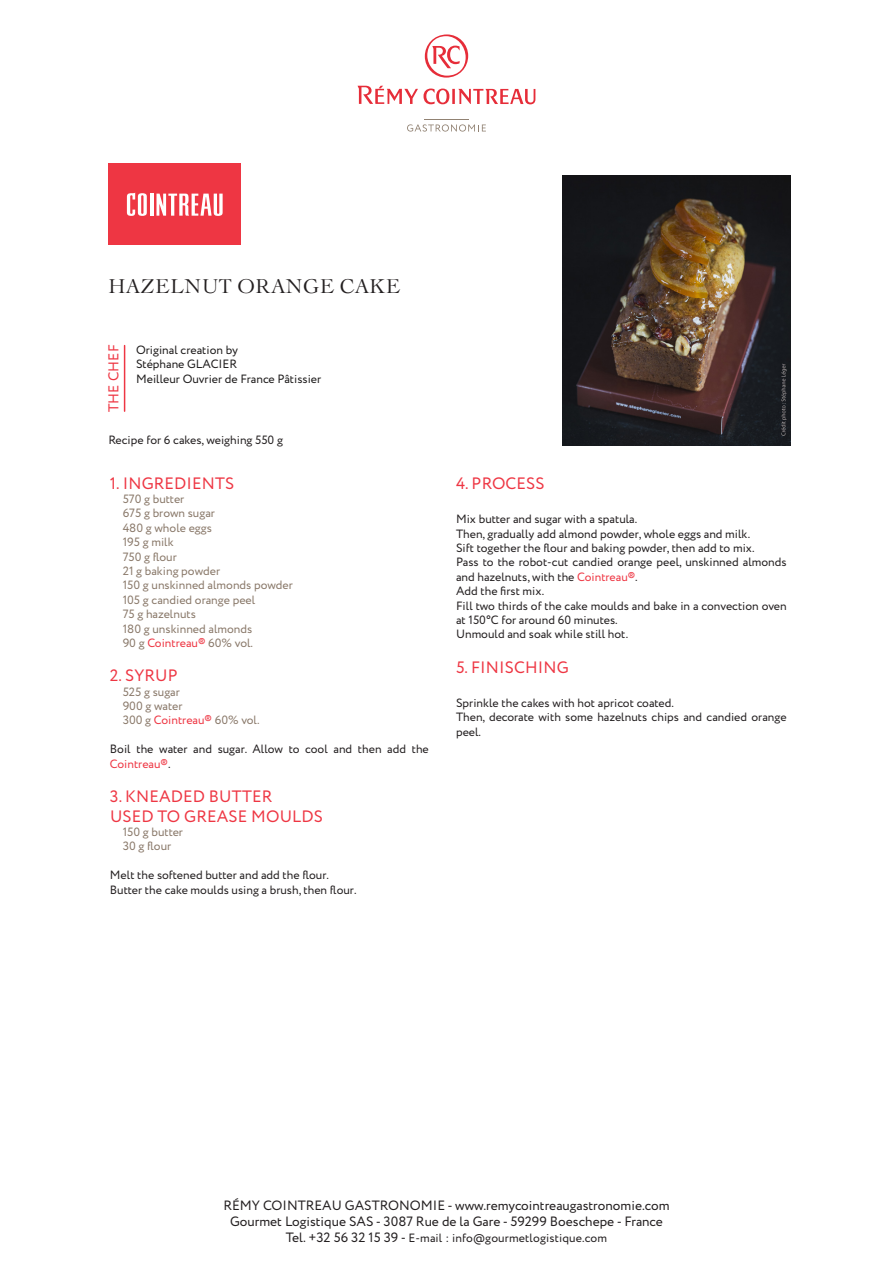
<style>
.page{position:relative;width:893px;height:1263px;background:#fff}
.page>*{position:absolute;margin:0;border:0;box-sizing:border-box;transform-origin:0 0}
.TITRE_RECETTE{font:19.5px "Le Cochin BQ";letter-spacing:.03em;color:#231f20}
.TITRE_PARAGRAPHE{font:16.5px "Circe";letter-spacing:.01em;color:#ee3643}
.t1{font:14.25px "Circe";letter-spacing:.01em;color:#ee3643}
.t2{font:13.5px/16.2px "Circe";color:#231f20;text-align:center}
.TEXTE{font:12px/14.4px "Circe";color:#231f20}
.INGREDIENTS{font:12px "Circe";color:#897869}
.INGREDIENTS-2{font:12px "Circe";color:#231f20}
.CHEF{font:12px "Circe";color:#1e1c1c}
.s1{color:#ee3643}
.s2{font-size:13.5px}
</style>
<div class="page">
<svg style="left:358px;top:86px;width:177px;height:18px"></svg>
<svg style="left:425px;top:34px;width:43px;height:44px"></svg>
<hr style="left:424px;top:119px;width:45px;height:1px;background:#918273">
<svg style="left:407px;top:124px;width:79px;height:8px"></svg>
<hr style="left:124px;top:346px;width:1px;height:65px;background:#ee3643">
<div style="left:108px;top:164px;width:133px;height:81px;background:#ee3643"></div>
<hr style="left:150px;top:194px;width:3px;height:22px;background:#fff">
<svg style="left:127px;top:193px;width:20px;height:23px"></svg>
<svg style="left:156px;top:194px;width:67px;height:22px"></svg>
<img style="left:563px;top:175px;width:228px;height:271px">
<p class="TITRE_RECETTE" style="left:108px;top:274px;width:293px">HAZELNUT ORANGE CAKE</p>
<p class="t1" style="left:104px;top:412px;width:69px;rotate:-90deg">THE CHEF</p>
<p class="CHEF" style="left:136px;top:342px;width:103px">Original creation by</p>
<p class="CHEF" style="left:136px;top:356px;width:103px">Stéphane GLACIER</p>
<p class="CHEF" style="left:136px;top:370px;width:187px">Meilleur Ouvrier de France Pâtissier</p>
<p class="TEXTE" style="left:108px;top:433px;width:176px">Recipe for 6 cakes, weighing 550 g</p>
<p class="TITRE_PARAGRAPHE" style="left:110px;top:472px;width:126px">1. INGREDIENTS</p>
<p class="INGREDIENTS" style="left:123px;top:491px;width:63px">570 g butter</p>
<p class="INGREDIENTS" style="left:123px;top:505px;width:94px">675 g brown sugar</p>
<p class="INGREDIENTS" style="left:123px;top:520px;width:91px">480 g whole eggs</p>
<p class="INGREDIENTS" style="left:123px;top:534px;width:52px">195 g milk</p>
<p class="INGREDIENTS" style="left:123px;top:548px;width:56px">750 g flour</p>
<p class="INGREDIENTS" style="left:123px;top:563px;width:99px">21 g baking powder</p>
<p class="INGREDIENTS" style="left:123px;top:577px;width:172px">150 g unskinned almonds powder</p>
<p class="INGREDIENTS" style="left:123px;top:592px;width:134px">105 g candied orange peel</p>
<p class="INGREDIENTS" style="left:123px;top:606px;width:75px">75 g hazelnuts</p>
<p class="INGREDIENTS" style="left:123px;top:620px;width:131px">180 g unskinned almonds</p>
<p class="INGREDIENTS" style="left:123px;top:635px;width:132px">90 g <span class="s1">Cointreau®</span> 60% vol.</p>
<p class="TITRE_PARAGRAPHE" style="left:110px;top:665px;width:69px">2. SYRUP</p>
<p class="INGREDIENTS" style="left:123px;top:683px;width:59px">525 g sugar</p>
<p class="INGREDIENTS" style="left:123px;top:698px;width:61px">900 g water</p>
<p class="INGREDIENTS" style="left:123px;top:712px;width:138px">300 g <span class="s1">Cointreau®</span> 60% vol.</p>
<p class="TEXTE" style="left:110px;top:742px;width:320px">Boil the water and sugar. Allow to cool and then add the<br><span class="s1">Cointreau®</span>.</p>
<p class="TITRE_PARAGRAPHE" style="left:110px;top:785px;width:164px">3. KNEADED BUTTER</p>
<p class="TITRE_PARAGRAPHE" style="left:110px;top:805px;width:214px">USED TO GREASE MOULDS</p>
<p class="INGREDIENTS" style="left:123px;top:824px;width:62px">150 g butter</p>
<p class="INGREDIENTS" style="left:123px;top:838px;width:50px">30 g flour</p>
<p class="INGREDIENTS-2" style="left:110px;top:867px;width:221px">Melt the softened butter and add the flour.</p>
<p class="INGREDIENTS-2" style="left:110px;top:881px;width:248px">Butter the cake moulds using a brush, then flour.</p>
<p class="TITRE_PARAGRAPHE" style="left:456px;top:472px;width:90px">4. PROCESS</p>
<p class="TEXTE" style="left:456px;top:512px;width:183px">Mix butter and sugar with a spatula.</p>
<p class="TEXTE" style="left:456px;top:527px;width:296px">Then, gradually add almond powder, whole eggs and milk.</p>
<p class="TEXTE" style="left:456px;top:541px;width:300px">Sift together the flour and baking powder, then add to mix.</p>
<p class="TEXTE" style="left:456px;top:555px;width:332px">Pass to the robot-cut candied orange peel, unskinned almonds and hazelnuts, with the <span class="s1">Cointreau®</span>.</p>
<p class="TEXTE" style="left:456px;top:584px;width:90px">Add the first mix.</p>
<p class="TEXTE" style="left:456px;top:599px;width:332px">Fill two thirds of the cake moulds and bake in a convection oven at 150°C for around 60 minutes.</p>
<p class="TEXTE" style="left:456px;top:627px;width:174px">Unmould and soak while still hot.</p>
<p class="TITRE_PARAGRAPHE" style="left:456px;top:656px;width:114px">5. FINISCHING</p>
<p class="TEXTE" style="left:456px;top:696px;width:219px">Sprinkle the cakes with hot apricot coated.</p>
<p class="TEXTE" style="left:456px;top:710px;width:332px">Then, decorate with some hazelnuts chips and candied orange peel.</p>
<p class="t2" style="left:223px;top:1197px;width:448px">RÉMY COINTREAU GASTRONOMIE - www.remycointreaugastronomie.com<br>Gourmet Logistique SAS - 3087 Rue de la Gare - 59299 Boeschepe - France</p>
<p class="TEXTE" style="left:286px;top:1231px;width:322px"><span class="s2">Tel. +32 56 32 15 39 -</span> E-mail : info@gourmetlogistique.com</p>
</div>
